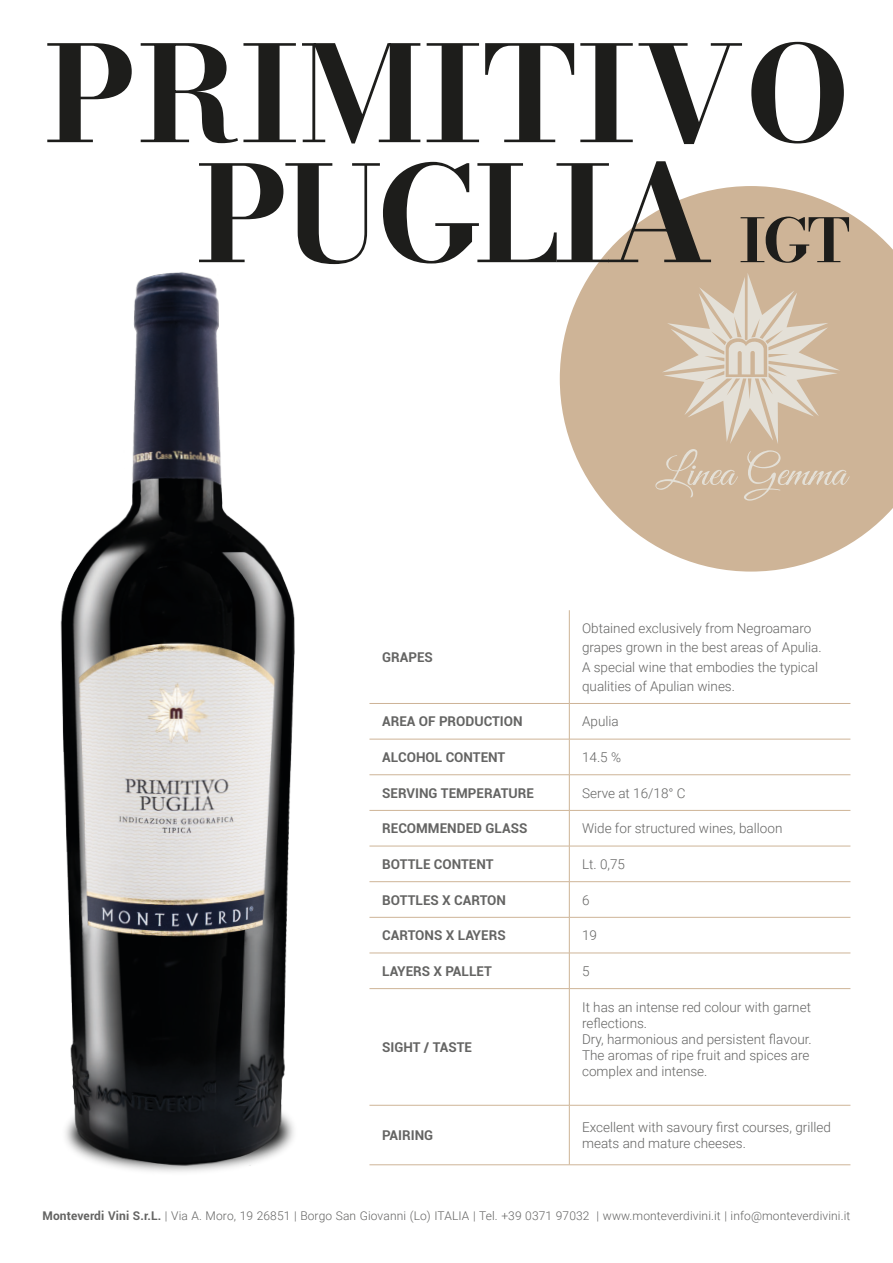
<style>
.page{position:relative;width:893px;height:1263px;background:#fff}
.page>*{position:absolute;margin:0;border:0;box-sizing:border-box;transform-origin:0 0}
.t1{font:700 132px/120px "Bodoni Moda 11 pt";color:#1d1d1b;text-align:right}
.t2{font:300 13.5px/16.2px "Roboto";color:#646463}
.t3{font:700 13.5px "Roboto";color:#646463}
.t4{font:300 12px "Roboto";letter-spacing:.01em;color:#646463}
.s1{font-size:60px}
.s2{font-weight:700}
</style>
<div class="page">
<svg style="left:560px;top:186px;width:333px;height:386px;fill:#ceb497"></svg>
<hr style="left:569px;top:610px;width:1px;height:93px;background:#ceb497">
<hr style="left:369px;top:703px;width:200px;height:1px;background:#ceb497">
<hr style="left:569px;top:703px;width:281px;height:1px;background:#ceb497">
<hr style="left:569px;top:704px;width:1px;height:35px;background:#ceb497">
<hr style="left:369px;top:739px;width:200px;height:1px;background:#ceb497">
<hr style="left:569px;top:739px;width:281px;height:1px;background:#ceb497">
<hr style="left:569px;top:739px;width:1px;height:35px;background:#ceb497">
<hr style="left:369px;top:774px;width:200px;height:1px;background:#ceb497">
<hr style="left:569px;top:774px;width:281px;height:1px;background:#ceb497">
<hr style="left:569px;top:775px;width:1px;height:35px;background:#ceb497">
<hr style="left:369px;top:810px;width:200px;height:1px;background:#ceb497">
<hr style="left:569px;top:810px;width:281px;height:1px;background:#ceb497">
<hr style="left:569px;top:810px;width:1px;height:36px;background:#ceb497">
<hr style="left:369px;top:846px;width:200px;height:1px;background:#ceb497">
<hr style="left:569px;top:846px;width:281px;height:1px;background:#ceb497">
<hr style="left:569px;top:846px;width:1px;height:35px;background:#ceb497">
<hr style="left:369px;top:881px;width:200px;height:1px;background:#ceb497">
<hr style="left:569px;top:881px;width:281px;height:1px;background:#ceb497">
<hr style="left:569px;top:882px;width:1px;height:35px;background:#ceb497">
<hr style="left:369px;top:917px;width:200px;height:1px;background:#ceb497">
<hr style="left:569px;top:917px;width:281px;height:1px;background:#ceb497">
<hr style="left:569px;top:917px;width:1px;height:36px;background:#ceb497">
<hr style="left:369px;top:953px;width:200px;height:1px;background:#ceb497">
<hr style="left:569px;top:953px;width:281px;height:1px;background:#ceb497">
<hr style="left:569px;top:953px;width:1px;height:35px;background:#ceb497">
<hr style="left:369px;top:988px;width:200px;height:1px;background:#ceb497">
<hr style="left:569px;top:988px;width:281px;height:1px;background:#ceb497">
<hr style="left:569px;top:989px;width:1px;height:116px;background:#ceb497">
<hr style="left:369px;top:1105px;width:200px;height:1px;background:#ceb497">
<hr style="left:569px;top:1105px;width:281px;height:1px;background:#ceb497">
<hr style="left:569px;top:1105px;width:1px;height:59px;background:#ceb497">
<hr style="left:369px;top:1164px;width:200px;height:1px;background:#ceb497">
<hr style="left:569px;top:1164px;width:281px;height:1px;background:#ceb497">
<img style="left:60px;top:272px;width:235px;height:900px">
<svg style="left:655px;top:273px;width:195px;height:228px;background:#d3bfa8"></svg>
<h1 class="t1" style="left:44px;top:37px;width:808px">PRIMITIVO<br>PUGLIA <span class="s1">IGT</span></h1>
<p class="t3" style="left:382px;top:649px;width:52px">GRAPES</p>
<p class="t2" style="left:582px;top:620px;width:241px;line-height:19.2px">Obtained exclusively from Negroamaro grapes grown in the best areas of Apulia.<br>A special wine that embodies the typical qualities of Apulian wines.</p>
<p class="t3" style="left:382px;top:714px;width:142px">AREA OF PRODUCTION</p>
<p class="t2" style="left:582px;top:714px;width:38px">Apulia</p>
<p class="t3" style="left:382px;top:749px;width:125px">ALCOHOL CONTENT</p>
<p class="t2" style="left:582px;top:750px;width:40px">14.5 %</p>
<p class="t3" style="left:382px;top:785px;width:153px">SERVING TEMPERATURE</p>
<p class="t2" style="left:582px;top:786px;width:105px">Serve at 16/18° C</p>
<p class="t3" style="left:382px;top:821px;width:147px">RECOMMENDED GLASS</p>
<p class="t2" style="left:582px;top:821px;width:202px">Wide for structured wines, balloon</p>
<p class="t3" style="left:382px;top:856px;width:113px">BOTTLE CONTENT</p>
<p class="t2" style="left:582px;top:857px;width:44px">Lt. 0,75</p>
<p class="t3" style="left:382px;top:892px;width:125px">BOTTLES X CARTON</p>
<p class="t2" style="left:582px;top:893px;width:9px">6</p>
<p class="t3" style="left:382px;top:928px;width:125px">CARTONS X LAYERS</p>
<p class="t2" style="left:582px;top:928px;width:16px">19</p>
<p class="t3" style="left:382px;top:963px;width:111px">LAYERS X PALLET</p>
<p class="t2" style="left:582px;top:964px;width:9px">5</p>
<p class="t3" style="left:382px;top:1039px;width:91px">SIGHT / TASTE</p>
<p class="t2" style="left:582px;top:999px;width:231px">It has an intense red colour with garnet reflections.<br>Dry, harmonious and persistent flavour.<br>The aromas of ripe fruit and spices are complex and intense.</p>
<p class="t3" style="left:382px;top:1127px;width:53px">PAIRING</p>
<p class="t2" style="left:582px;top:1118px;width:250px">Excellent with savoury first courses, grilled meats and mature cheeses.</p>
<p class="t4" style="left:43px;top:1211px;width:809px"><span class="s2">Monteverdi Vini S.r.L.</span> | Via A. Moro, 19 26851 | Borgo San Giovanni (Lo) ITALIA | Tel. +39 0371 97032 | www.monteverdivini.it | info@monteverdivini.it</p>
</div>
